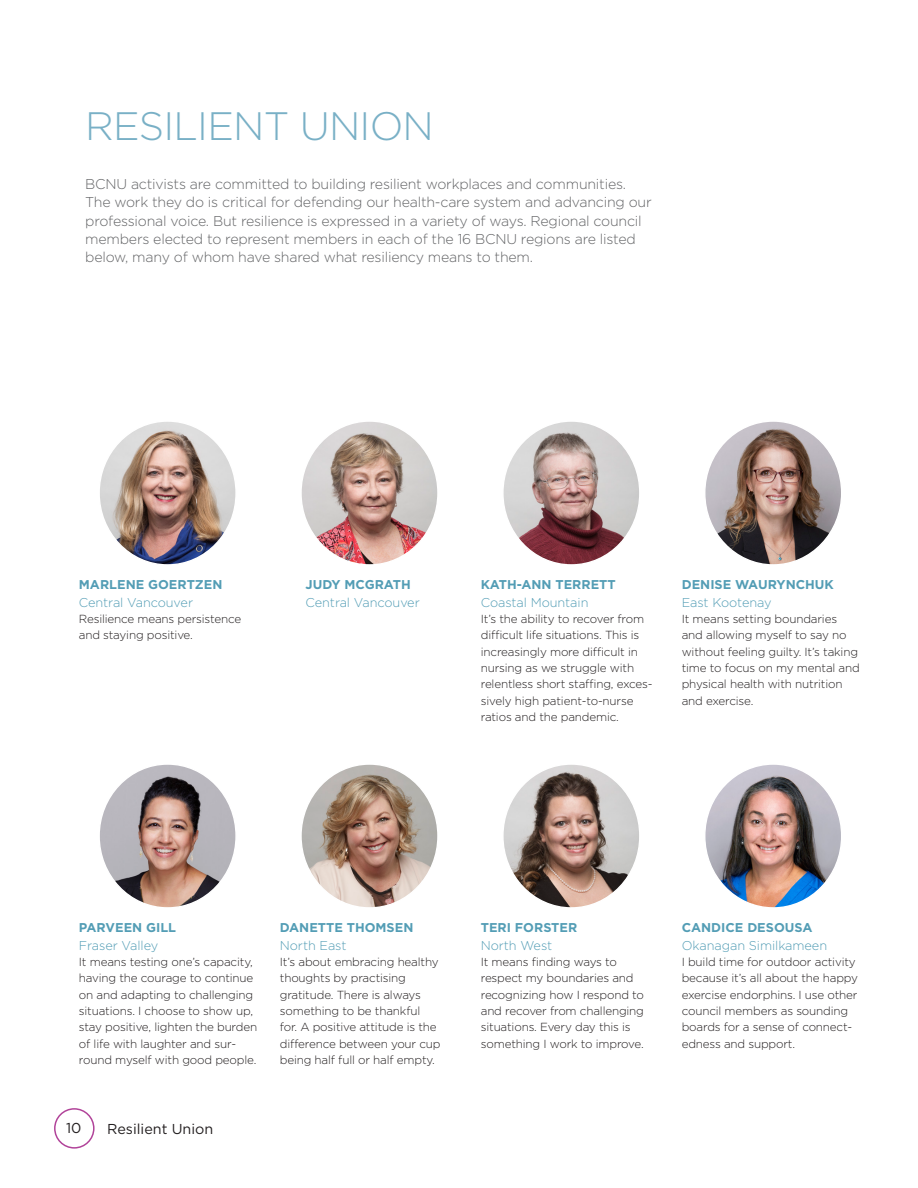
<style>
.page{position:relative;width:918px;height:1188px;background:#fff}
.page>*{position:absolute;margin:0;border:0;box-sizing:border-box;transform-origin:0 0}
.t1{font:300 39.6px "Gotham";letter-spacing:-.02em;color:#79b0c6}
._1_AR_folio{font:14.4px "Gotham";color:#231f20}
.AR_Dek{font:300 14.1px/18.5px "Gotham";letter-spacing:-.015em;color:#636466}
._1_AR_Body{font:300 12.75px/17.7px "Gotham";letter-spacing:-.005em;color:#539db5}
._1_AR_Body-2{font:700 12.75px "Gotham";color:#539db5}
._1_AR_Body_reg_chair{font:300 11.7px/16.4px "Gotham";letter-spacing:-.015em;color:#231f20}
.s1{font-weight:700}
</style>
<div class="page">
<div style="left:54px;top:1108px;width:41px;height:41px;border:2px solid #b14399;border-radius:50%"></div>
<img style="left:100px;top:422px;width:135px;height:142px">
<img style="left:100px;top:765px;width:135px;height:142px">
<img style="left:302px;top:422px;width:135px;height:142px">
<img style="left:302px;top:765px;width:135px;height:142px">
<img style="left:504px;top:422px;width:135px;height:142px">
<img style="left:504px;top:765px;width:135px;height:142px">
<img style="left:706px;top:422px;width:134px;height:142px">
<img style="left:706px;top:765px;width:134px;height:142px">
<h1 class="t1" style="left:85px;top:101px;width:350px">RESILIENT UNION</h1>
<p class="AR_Dek" style="left:85px;top:174px;width:568px">BCNU activists are committed to building resilient workplaces and communities.<br>The work they do is critical for defending our health-care system and advancing our professional voice. But resilience is expressed in a variety of ways. Regional council members elected to represent members in each of the 16 BCNU regions are listed below, many of whom have shared what resiliency means to them.</p>
<p class="_1_AR_Body-2" style="left:79px;top:576px;width:145px">MARLENE GOERTZEN</p>
<p class="_1_AR_Body" style="left:79px;top:593px;width:116px">Central Vancouver</p>
<p class="_1_AR_Body_reg_chair" style="left:79px;top:611px;width:164px">Resilience means persistence and staying positive.</p>
<p class="_1_AR_Body" style="left:306px;top:576px;width:116px"><span class="s1">JUDY MCGRATH<br></span>Central Vancouver</p>
<p class="_1_AR_Body-2" style="left:481px;top:576px;width:136px">KATH-ANN TERRETT</p>
<p class="_1_AR_Body" style="left:481px;top:593px;width:109px">Coastal Mountain</p>
<p class="_1_AR_Body_reg_chair" style="left:481px;top:611px;width:173px">It’s the ability to recover from difficult life situations. This is increasingly more difficult in nursing as we struggle with relentless short staffing, exces&shy;sively high patient-to-nurse ratios and the pandemic.</p>
<p class="_1_AR_Body-2" style="left:682px;top:576px;width:154px">DENISE WAURYNCHUK</p>
<p class="_1_AR_Body" style="left:682px;top:593px;width:92px">East Kootenay</p>
<p class="_1_AR_Body_reg_chair" style="left:682px;top:611px;width:180px">It means setting boundaries and allowing myself to say no without feeling guilty. It’s taking time to focus on my mental and physical health with nutrition and exercise.</p>
<p class="_1_AR_Body-2" style="left:79px;top:919px;width:99px">PARVEEN GILL</p>
<p class="_1_AR_Body" style="left:79px;top:936px;width:81px">Fraser Valley</p>
<p class="_1_AR_Body_reg_chair" style="left:79px;top:954px;width:180px">It means testing one’s capacity, having the courage to continue on and adapting to challenging situations. I choose to show up, stay positive, lighten the burden of life with laughter and sur&shy;round myself with good people.</p>
<p class="_1_AR_folio" style="left:66px;top:1119px;width:17px">10</p>
<p class="_1_AR_folio" style="left:107px;top:1120px;width:108px">Resilient Union</p>
<p class="_1_AR_Body-2" style="left:280px;top:919px;width:135px">DANETTE THOMSEN</p>
<p class="_1_AR_Body" style="left:280px;top:936px;width:68px">North East</p>
<p class="_1_AR_Body_reg_chair" style="left:280px;top:954px;width:162px">It’s about embracing healthy thoughts by practising gratitude. There is always something to be thankful<br>for. A positive attitude is the difference between your cup being half full or half empty.</p>
<p class="_1_AR_Body-2" style="left:481px;top:919px;width:98px">TERI FORSTER</p>
<p class="_1_AR_Body" style="left:481px;top:936px;width:73px">North West</p>
<p class="_1_AR_Body_reg_chair" style="left:481px;top:954px;width:165px">It means finding ways to respect my boundaries and recognizing how I respond to and recover from challenging situations. Every day this is something I work to improve.</p>
<p class="_1_AR_Body-2" style="left:682px;top:919px;width:132px">CANDICE DESOUSA</p>
<p class="_1_AR_Body" style="left:682px;top:936px;width:147px">Okanagan Similkameen</p>
<p class="_1_AR_Body_reg_chair" style="left:682px;top:954px;width:178px">I build time for outdoor activity because it’s all about the happy exercise endorphins. I use other council members as sounding boards for a sense of connect&shy;edness and support.</p>
</div>
